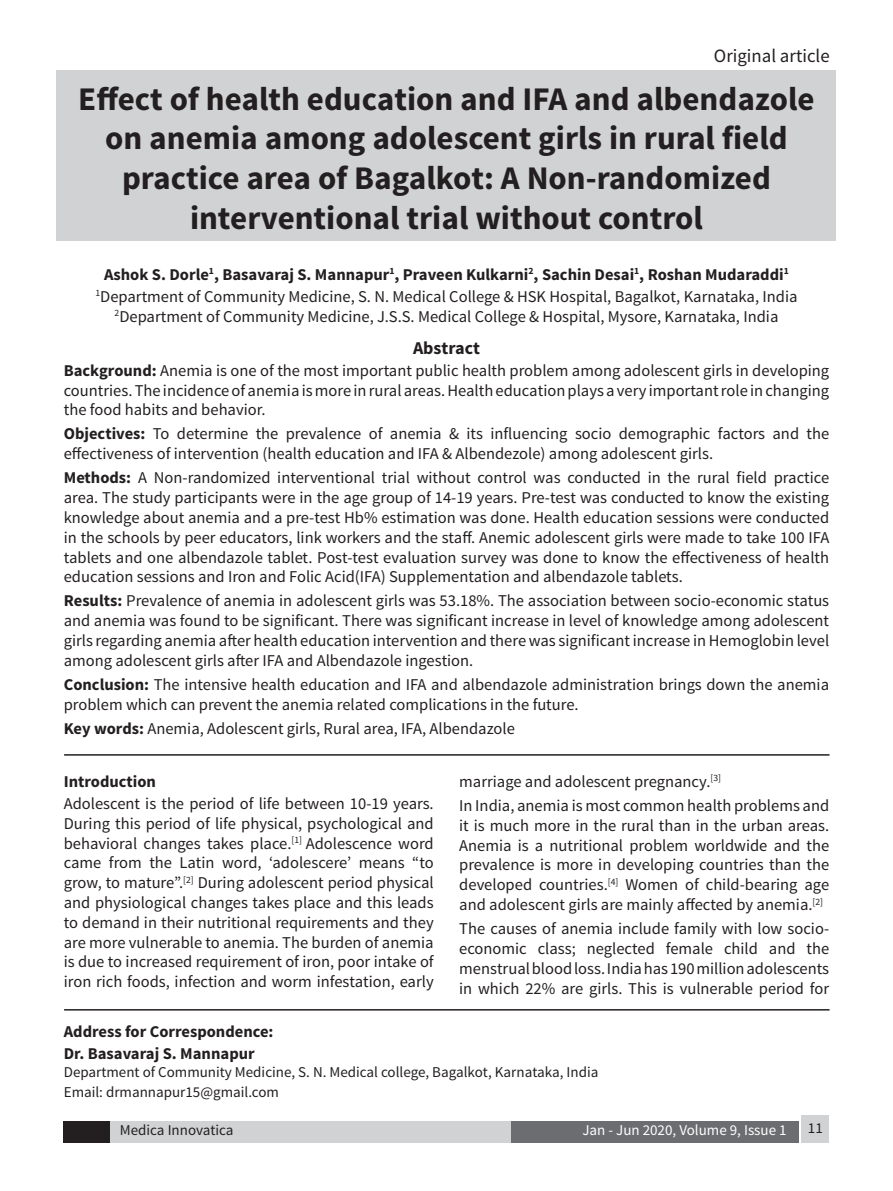
<style>
.page{position:relative;width:893px;height:1191px;background:#fff}
.page>*{position:absolute;margin:0;border:0;box-sizing:border-box;transform-origin:0 0}
.Raju_Heading{font:700 33px/39.6px "Source Sans Pro";color:#231f20;text-align:center}
.Raju_Body{font:18.75px "Source Sans Pro";color:#231f20}
.Raju_subhead{font:700 18px "Source Sans Pro";color:#231f20}
.Raju_Body-2{font:16.5px/19.8px "Source Sans Pro";color:#231f20;text-align:justify}
.Raju_subhead-2{font:700 16.5px "Source Sans Pro";color:#231f20}
.Raju_Body-3{font:700 16.5px "Source Sans Pro";color:#231f20}
.Raju_Body-4{font:15px/19.8px "Source Sans Pro";color:#231f20}
.t1{font:15px "Source Sans Pro";color:#fff}
.s1{font-weight:700}
</style>
<div class="page">
<div style="left:64px;top:1121px;width:46px;height:21px;background:#231f20"></div>
<div style="left:110px;top:1121px;width:401px;height:21px;background:#d1d2d4"></div>
<div style="left:511px;top:1121px;width:288px;height:21px;background:#6c6d70"></div>
<div style="left:801px;top:1114px;width:28px;height:28px;background:#d1d2d4"></div>
<div style="left:57px;top:71px;width:779px;height:170px;background:#d1d2d4"></div>
<hr style="left:64px;top:1009px;width:765px;height:1px;background:#231f20">
<hr style="left:64px;top:754px;width:765px;height:1px;background:#231f20">
<p class="Raju_Body" style="left:714px;top:44px;width:117px">Original article</p>
<p class="Raju_Heading" style="left:78px;top:80px;width:738px">Effect of health education and IFA and albendazole on anemia among adolescent girls in rural field practice area of Bagalkot: A Non-randomized interventional trial without control</p>
<p class="Raju_subhead-2" style="left:104px;top:264px;width:686px">Ashok S. Dorle<sup>1</sup>, Basavaraj S. Mannapur<sup>1</sup>, Praveen Kulkarni<sup>2</sup>, Sachin Desai<sup>1</sup>, Roshan Mudaraddi<sup>1</sup></p>
<p class="Raju_Body-2" style="left:95px;top:287px;width:704px;text-align:center"><sup>1</sup>Department of Community Medicine, S. N. Medical College &amp; HSK Hospital, Bagalkot, Karnataka, India<br><sup>2</sup>Department of Community Medicine, J.S.S. Medical College &amp; Hospital, Mysore, Karnataka, India</p>
<p class="Raju_subhead" style="left:413px;top:336px;width:68px">Abstract</p>
<p class="Raju_Body-2" style="left:64px;top:361px;width:767px"><span class="s1">Background:</span> Anemia is one of the most important public health problem among adolescent girls in developing countries. The incidence of anemia is more in rural areas. Health education plays a very important role in changing the food habits and behavior.</p>
<p class="Raju_Body-2" style="left:64px;top:424px;width:767px"><span class="s1">Objectives:</span> To determine the prevalence of anemia &amp; its influencing socio demographic factors and the effectiveness of intervention (health education and IFA &amp; Albendezole) among adolescent girls.</p>
<p class="Raju_Body-2" style="left:64px;top:468px;width:767px"><span class="s1">Methods:</span> A Non-randomized interventional trial without control was conducted in the rural field practice area. The study participants were in the age group of 14-19 years. Pre-test was conducted to know the existing knowledge about anemia and a pre-test Hb% estimation was done. Health education sessions were conducted in the schools by peer educators, link workers and the staff. Anemic adolescent girls were made to take 100 IFA tablets and one albendazole tablet. Post-test evaluation survey was done to know the effectiveness of health education sessions and Iron and Folic Acid(IFA) Supplementation and albendazole tablets.</p>
<p class="Raju_Body-2" style="left:64px;top:591px;width:767px"><span class="s1">Results:</span> Prevalence of anemia in adolescent girls was 53.18%. The association between socio-economic status and anemia was found to be significant. There was significant increase in level of knowledge among adolescent girls regarding anemia after health education intervention and there was significant increase in Hemoglobin level among adolescent girls after IFA and Albendazole ingestion.</p>
<p class="Raju_Body-2" style="left:64px;top:675px;width:767px"><span class="s1">Conclusion:</span> The intensive health education and IFA and albendazole administration brings down the anemia problem which can prevent the anemia related complications in the future.</p>
<p class="Raju_Body-2" style="left:64px;top:718px;width:453px"><span class="s1">Key words:</span> Anemia, Adolescent girls, Rural area, IFA, Albendazole</p>
<p class="Raju_subhead-2" style="left:64px;top:771px;width:94px">Introduction</p>
<p class="Raju_Body-2" style="left:64px;top:793px;width:371px">Adolescent is the period of life between 10-19 years.<br>During this period of life physical, psychological and behavioral changes takes place.<sup>[1]</sup> Adolescence word came from the Latin word, ‘adolescere’ means “to grow, to mature”.<sup>[2]</sup> During adolescent period physical and physiological changes takes place and this leads to demand in their nutritional requirements and they are more vulnerable to anemia. The burden of anemia is due to increased requirement of iron, poor intake of iron rich foods, infection and worm infestation, early</p>
<p class="Raju_Body-2" style="left:459px;top:772px;width:263px">marriage and adolescent pregnancy.<sup>[3]</sup></p>
<p class="Raju_Body-2" style="left:459px;top:796px;width:371px">In India, anemia is most common health problems and it is much more in the rural than in the urban areas.<br>Anemia is a nutritional problem worldwide and the prevalence is more in developing countries than the developed countries.<sup>[4]</sup> Women of child-bearing age and adolescent girls are mainly affected by anemia.<sup>[2]</sup></p>
<p class="Raju_Body-2" style="left:459px;top:919px;width:371px">The causes of anemia include family with low socio&shy;economic class; neglected female child and the menstrual blood loss. India has 190 million adolescents in which 22% are girls. This is vulnerable period for</p>
<p class="Raju_subhead-2" style="left:64px;top:1021px;width:211px">Address for Correspondence:</p>
<p class="Raju_Body-3" style="left:64px;top:1043px;width:192px">Dr. Basavaraj S. Mannapur</p>
<p class="Raju_Body-4" style="left:64px;top:1062px;width:536px">Department of Community Medicine, S. N. Medical college, Bagalkot, Karnataka, India<br>Email: drmannapur15@gmail.com</p>
<p class="Raju_Body-4" style="left:120px;top:1120px;width:115px">Medica Innovatica</p>
<p class="t1" style="left:582px;top:1121px;width:206px">Jan - Jun 2020, Volume 9, Issue 1</p>
<p class="Raju_Body-4" style="left:808px;top:1117px;width:16px">11</p>
</div>
